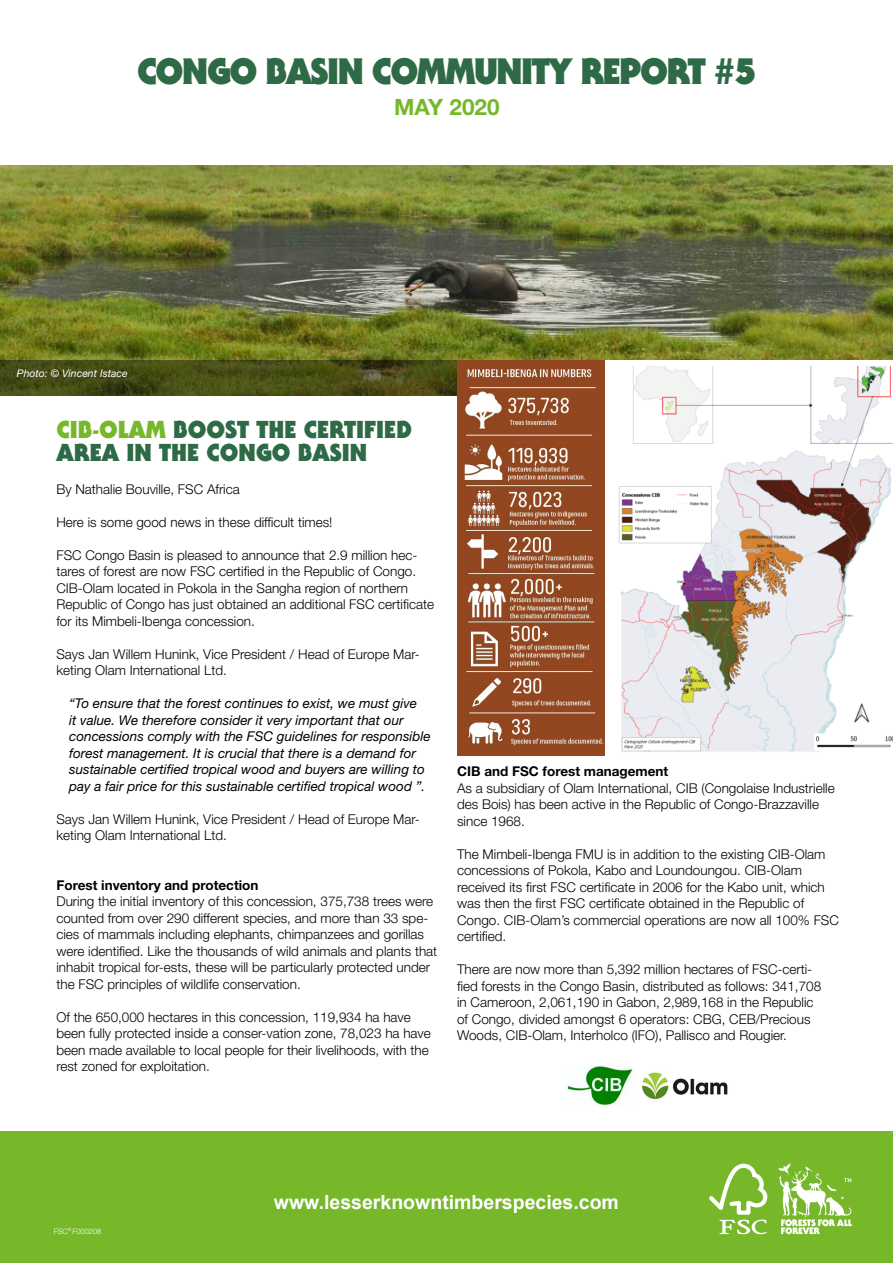
<style>
.page{position:relative;width:893px;height:1263px;background:#fff}
.page>*{position:absolute;margin:0;border:0;box-sizing:border-box;transform-origin:0 0}
.t1{font:900 36px "Serif Gothic Std";letter-spacing:-.04em;color:#2e6a46}
.t2{font:900 24px/22.5px "Serif Gothic Std";color:#2e6a46}
.t3{font:700 22.5px "Helvetica Neue LT Std";color:#76b82a}
.t4{font:700 19.5px "Arial";color:#fff}
.t5{font:300 13.5px/16.5px "Helvetica Neue LT Std";color:#000}
.t6{font:italic 13.5px/16.5px "Helvetica Neue LT Std";color:#000}
.t7{font:700 13.5px "Helvetica Neue LT Std";color:#000}
.t8{font:italic 10.5px "Helvetica Neue LT Std";color:#fff}
.t9{font:300 7.5px "Helvetica Neue LT Std";color:#fff}
.s1{color:#76b82a}
</style>
<div class="page">
<div style="left:0;top:1131px;width:893px;height:132px;background:#76b82a"></div>
<svg style="left:709px;top:1164px;width:58px;height:70px"></svg>
<svg style="left:778px;top:1163px;width:74px;height:71px"></svg>
<img style="left:0;top:166px;width:893px;height:194px">
<svg style="left:0;top:360px;width:457px;height:35px;background:#464b15"></svg>
<img style="left:604px;top:360px;width:289px;height:396px">
<img style="left:567px;top:1065px;width:161px;height:41px">
<img style="left:457px;top:360px;width:147px;height:396px">
<h1 class="t1" style="left:137px;top:49px;width:621px">CONGO BASIN COMMUNITY REPORT #5</h1>
<h3 class="t3" style="left:394px;top:93px;width:107px">MAY 2020</h3>
<p class="t8" style="left:17px;top:367px;width:112px">Photo: © Vincent Istace</p>
<h2 class="t2" style="left:56px;top:418px;width:357px"><span class="s1">CIB-OLAM</span> BOOST THE CERTIFIED<br>AREA IN THE CONGO BASIN</h2>
<p class="t5" style="left:56px;top:480px;width:185px">By Nathalie Bouville, FSC Africa</p>
<p class="t5" style="left:56px;top:513px;width:278px">Here is some good news in these difficult times!</p>
<p class="t5" style="left:56px;top:546px;width:379px">FSC Congo Basin is pleased to announce that 2.9 million hec&shy;tares of forest are now FSC certified in the Republic of Congo.<br>CIB-Olam located in Pokola in the Sangha region of northern Republic of Congo has just obtained an additional FSC certificate for its Mimbeli-Ibenga concession.</p>
<p class="t5" style="left:56px;top:645px;width:365px">Says Jan Willem Hunink, Vice President / Head of Europe Mar&shy;keting Olam International Ltd.</p>
<p class="t6" style="left:69px;top:695px;width:363px">“To ensure that the forest continues to exist, we must give<br>it value. We therefore consider it very important that our concessions comply with the FSC guidelines for responsible forest management. It is crucial that there is a demand for sustainable certified tropical wood and buyers are willing to pay a fair price for this sustainable certified tropical wood ”.</p>
<p class="t5" style="left:56px;top:810px;width:365px">Says Jan Willem Hunink, Vice President / Head of Europe Mar&shy;keting Olam International Ltd.</p>
<p class="t7" style="left:56px;top:876px;width:204px">Forest inventory and protection</p>
<p class="t5" style="left:56px;top:893px;width:382px">During the initial inventory of this concession, 375,738 trees were counted from over 290 different species, and more than 33 spe&shy;cies of mammals including elephants, chimpanzees and gorillas were identified. Like the thousands of wild animals and plants that inhabit tropical for-ests, these will be particularly protected under the FSC principles of wildlife conservation.</p>
<p class="t5" style="left:56px;top:1008px;width:376px">Of the 650,000 hectares in this concession, 119,934 ha have been fully protected inside a conser-vation zone, 78,023 ha have been made available to local people for their livelihoods, with the rest zoned for exploitation.</p>
<p class="t7" style="left:457px;top:763px;width:213px">CIB and FSC forest management</p>
<p class="t5" style="left:457px;top:779px;width:379px">As a subsidiary of Olam International, CIB (Congolaise Industrielle des Bois) has been active in the Republic of Congo-Brazzaville since 1968.</p>
<p class="t5" style="left:457px;top:845px;width:383px">The Mimbeli-Ibenga FMU is in addition to the existing CIB-Olam concessions of Pokola, Kabo and Loundoungou. CIB-Olam received its first FSC certificate in 2006 for the Kabo unit, which was then the first FSC certificate obtained in the Republic of Congo. CIB-Olam’s commercial operations are now all 100% FSC certified.</p>
<p class="t5" style="left:457px;top:961px;width:366px">There are now more than 5,392 million hectares of FSC-certi&shy;fied forests in the Congo Basin, distributed as follows: 341,708 in Cameroon, 2,061,190 in Gabon, 2,989,168 in the Republic of Congo, divided amongst 6 operators: CBG, CEB/Precious Woods, CIB-Olam, Interholco (IFO), Pallisco and Rougier.</p>
<p class="t9" style="left:54px;top:1226px;width:49px">FSC<sup>®</sup> F000208</p>
<h3 class="t4" style="left:274px;top:1188px;width:346px">www.lesserknowntimberspecies.com</h3>
</div>
